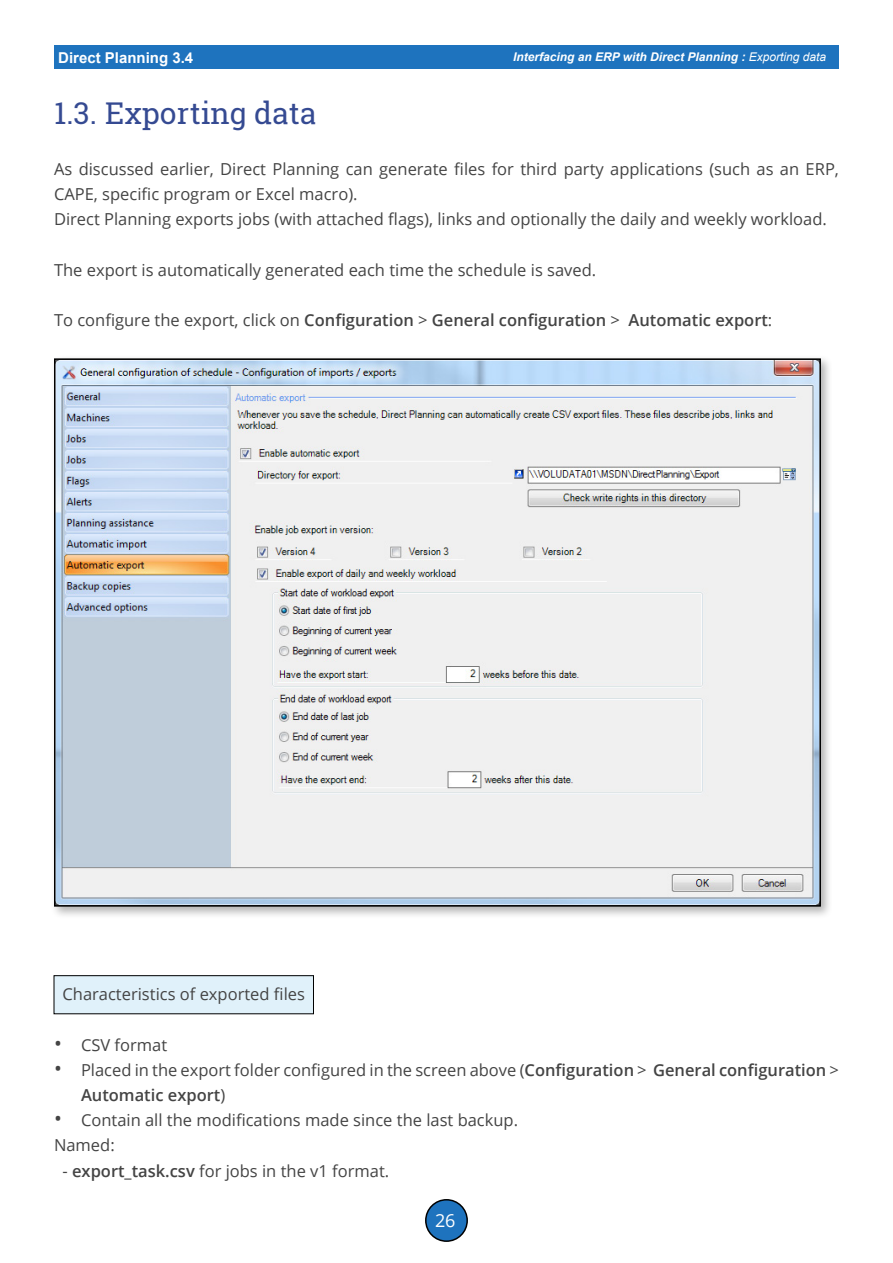
<style>
.page{position:relative;width:893px;height:1263px;background:#fff}
.page>*{position:absolute;margin:0;border:0;box-sizing:border-box;transform-origin:0 0}
.t1{font:30px "Roboto Slab";color:#354a92}
.t2{font:18px "Open Sans";color:#fff}
.Sous-section{font:16.5px/25.2px "Open Sans";color:#444}
.t3{font:600 16.5px "Open Sans";color:#444}
.t4{font:700 15px "Arial";color:#fff}
.t5{font:italic 700 12px "Arial";color:#fff}
.s1{font-weight:400}
.s2{font-size:21px}
.s3{font-weight:600}
</style>
<div class="page">
<div style="left:426px;top:1200px;width:41px;height:41px;background:#1e73be;border-radius:50%"></div>
<div style="left:425px;top:1199px;width:43px;height:43px;border:2px solid #000;border-radius:50%"></div>
<div style="left:54px;top:45px;width:785px;height:24px;background:#1e73be"></div>
<div style="left:54px;top:976px;width:259px;height:38px;background:#e0f1fa"></div>
<div style="left:54px;top:975px;width:260px;height:39px;border:1px solid #000"></div>
<div style="left:50px;top:355px;width:784px;height:564px;background:#000;opacity:.3"></div>
<img style="left:57px;top:361px;width:761px;height:543px">
<p class="t4" style="left:58px;top:47px;width:137px">Direct Planning 3.4</p>
<p class="t5" style="left:513px;top:49px;width:314px">Interfacing an ERP with Direct Planning : <span class="s1">Exporting data</span></p>
<p class="t1" style="left:54px;top:93px;width:264px">1.3. Exporting data</p>
<p class="Sous-section" style="left:54px;top:156px;width:786px">As discussed earlier, Direct Planning can generate files for third party applications (such as an ERP,<br>CAPE, specific program or Excel macro).</p>
<p class="Sous-section" style="left:54px;top:206px;width:774px">Direct Planning exports jobs (with attached flags), links and optionally the daily and weekly workload.</p>
<p class="Sous-section" style="left:54px;top:257px;width:544px">The export is automatically generated each time the schedule is saved.</p>
<p class="t3" style="left:54px;top:309px;width:720px"><span class="s1">To configure the export, click on</span> Configuration <span class="s1">&gt;</span> General configuration <span class="s1">&gt;</span> Automatic export<span class="s1">:</span></p>
<p class="Sous-section" style="left:63px;top:981px;width:244px">Characteristics of exported files</p>
<p class="Sous-section" style="left:54px;top:1032px;width:115px"><span class="s2">•</span> CSV format</p>
<p class="Sous-section" style="left:81px;top:1057px;width:759px;text-indent:-27px"><span class="s2">•</span> Placed in the export folder configured in the screen above (<span class="s3">Configuration</span> &gt; <span class="s3">General configuration</span> &gt;<br><span class="s3">Automatic export</span>)</p>
<p class="Sous-section" style="left:54px;top:1107px;width:466px"><span class="s2">•</span> Contain all the modifications made since the last backup.</p>
<p class="Sous-section" style="left:54px;top:1132px;width:62px">Named:</p>
<p class="Sous-section" style="left:63px;top:1158px;width:328px">- <span class="s3">export_task.csv</span> for jobs in the v1 format.</p>
<p class="t2" style="left:435px;top:1208px;width:22px">26</p>
</div>
